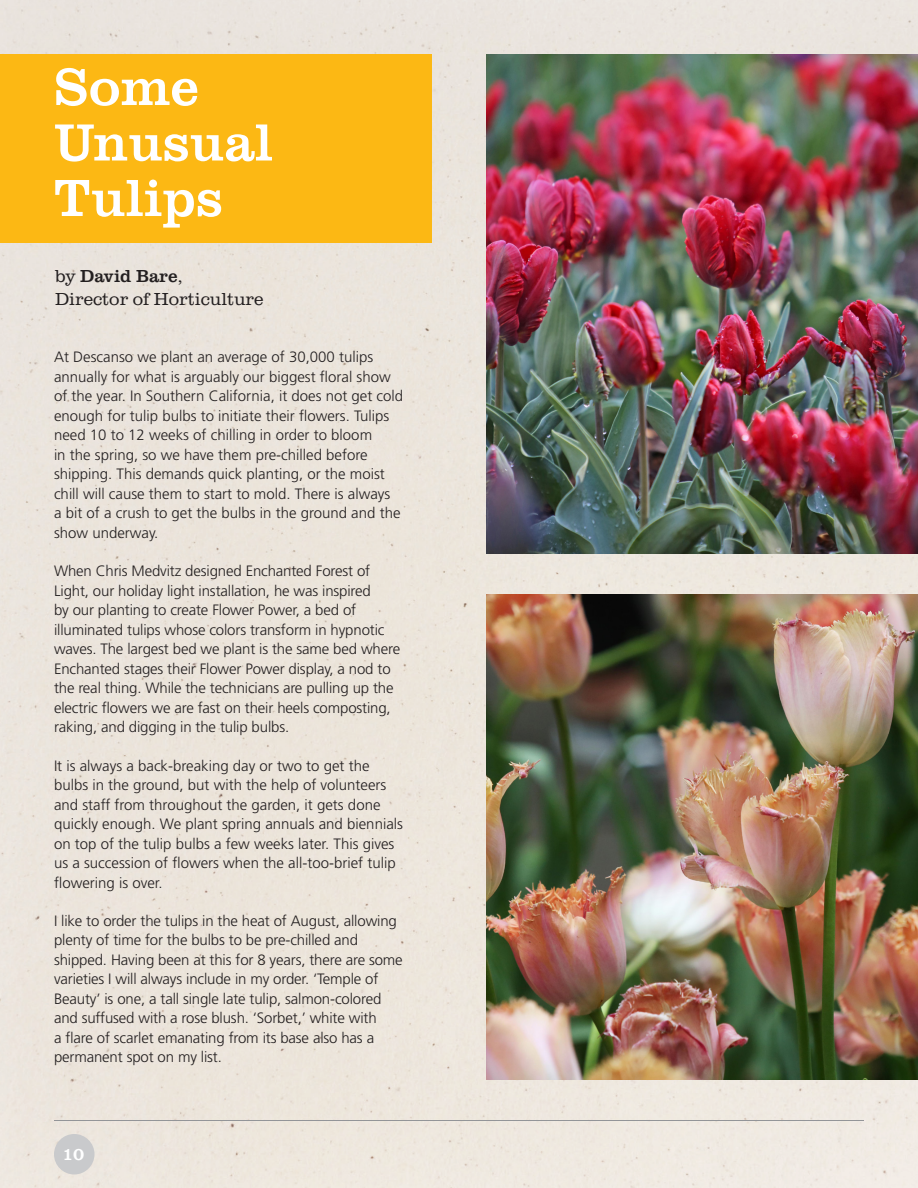
<style>
.page{position:relative;width:918px;height:1188px;background:#ebe5dc}
.page>*{position:absolute;margin:0;border:0;box-sizing:border-box;transform-origin:0 0}
.t1{font:54px/55.5px "Clarendon URW";color:#fff}
.layout_notes_-_page{font:300 18px/22.5px "Clarendon URW";color:#231f20}
.t2{font:18px "Clarendon URW";color:#fff}
.body_copy{font:300 15px/19.5px "Frutiger";letter-spacing:-.01em;color:#231f20}
.s1{font-weight:400}
</style>
<div class="page">
<div style="left:0;top:54px;width:432px;height:189px;background:#fcb814"></div>
<img style="left:486px;top:54px;width:432px;height:500px">
<div style="left:54px;top:1134px;width:40px;height:40px;background:#c9cacc;border-radius:50%"></div>
<hr style="left:54px;top:1120px;width:810px;height:1px;background:#939598">
<img style="left:486px;top:594px;width:432px;height:486px">
<p class="t1" style="left:54px;top:56px;width:221px">Some<br>Unusual<br>Tulips</p>
<p class="layout_notes_-_page" style="left:55px;top:264px;width:210px">by <span class="s1">David Bare</span>,<br>Director of Horticulture</p>
<p class="body_copy" style="left:54px;top:348px;width:351px">At Descanso we plant an average of 30,000 tulips annually for what is arguably our biggest floral show of the year. In Southern California, it does not get cold enough for tulip bulbs to initiate their flowers. Tulips need 10 to 12 weeks of chilling in order to bloom<br>in the spring, so we have them pre-chilled before shipping. This demands quick planting, or the moist chill will cause them to start to mold. There is always<br>a bit of a crush to get the bulbs in the ground and the show underway.</p>
<p class="body_copy" style="left:54px;top:561px;width:348px">When Chris Medvitz designed Enchanted Forest of Light, our holiday light installation, he was inspired<br>by our planting to create Flower Power, a bed of illuminated tulips whose colors transform in hypnotic waves. The largest bed we plant is the same bed where Enchanted stages their Flower Power display, a nod to the real thing. While the technicians are pulling up the electric flowers we are fast on their heels composting, raking, and digging in the tulip bulbs.</p>
<p class="body_copy" style="left:54px;top:756px;width:351px">It is always a back-breaking day or two to get the bulbs in the ground, but with the help of volunteers and staff from throughout the garden, it gets done quickly enough. We plant spring annuals and biennials on top of the tulip bulbs a few weeks later. This gives us a succession of flowers when the all-too-brief tulip flowering is over.</p>
<p class="body_copy" style="left:54px;top:911px;width:350px">I like to order the tulips in the heat of August, allowing plenty of time for the bulbs to be pre-chilled and shipped. Having been at this for 8 years, there are some varieties I will always include in my order. ‘Temple of Beauty’ is one, a tall single late tulip, salmon-colored and suffused with a rose blush. ‘Sorbet,’ white with<br>a flare of scarlet emanating from its base also has a permanent spot on my list.</p>
<p class="t2" style="left:62px;top:1141px;width:23px">10</p>
</div>
